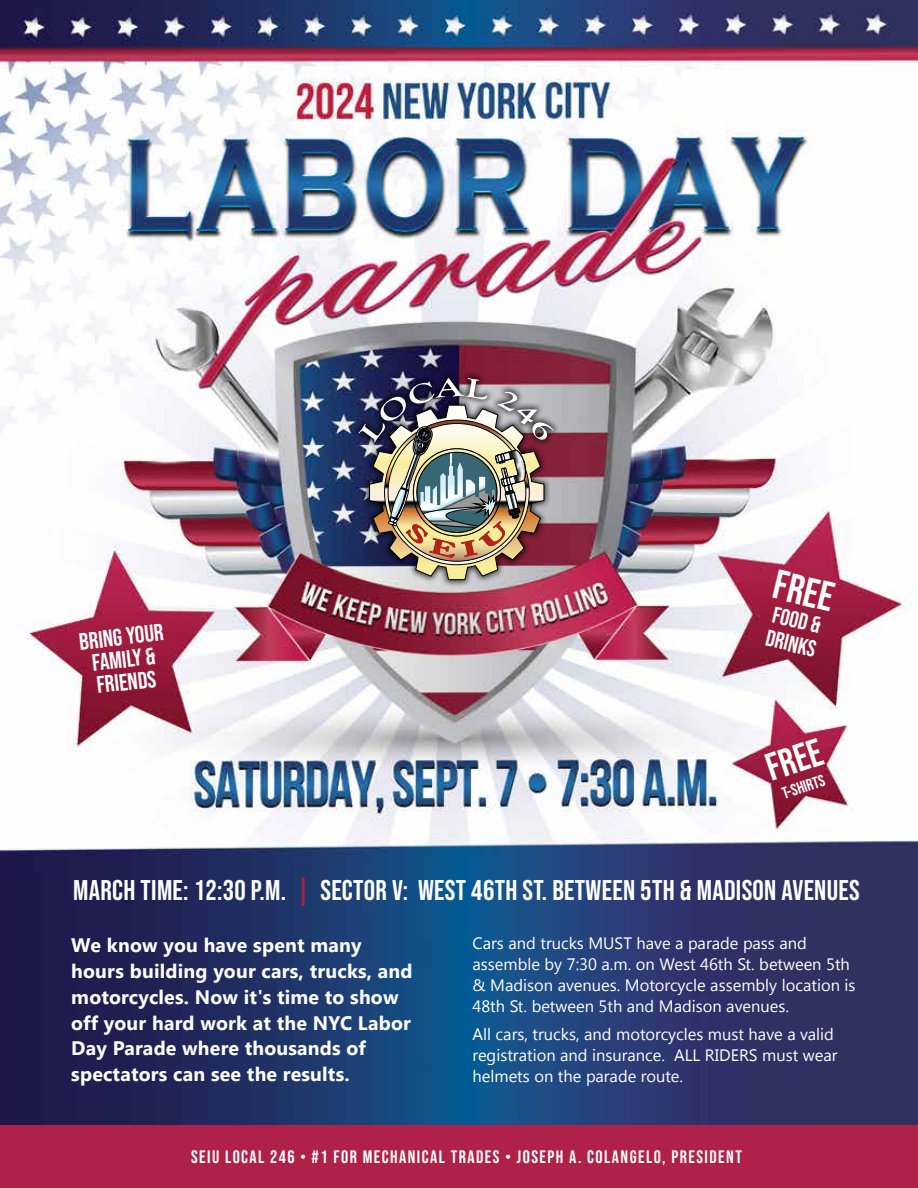
<style>
.page{position:relative;width:918px;height:1188px;background:#fff}
.page>*{position:absolute;margin:0;border:0;box-sizing:border-box;transform-origin:0 0}
.t1{font:41.25px "Bebas Neue";color:#fff}
.t2{font:38.85px "Bebas Neue";color:#fff}
.t3{font:28.5px "Bebas Neue";letter-spacing:.01em;color:#fff}
.t4{font:23.85px/22.6px "Bebas Neue";color:#fff;text-align:center}
.t5{font:23.1px/24px "Bebas Neue";color:#fff}
.t6{font:700 19.5px/26px "Khmer UI";letter-spacing:.01em;color:#fff}
.t7{font:18px "Bebas Neue";letter-spacing:.08em;color:#fff}
.t8{font:16.5px/21px "Khmer UI";color:#fff}
.t9{font:16.5px "Bebas Neue";color:#fff}
.s1{color:#af2149}
</style>
<div class="page">
<img style="left:0;top:0;width:918px;height:1125px">
<div style="left:351px;top:371px;width:210px;height:217px;background:#000;opacity:.75"></div>
<img style="left:358px;top:378px;width:195px;height:202px">
<div style="left:0;top:1125px;width:918px;height:63px;background:#af2149"></div>
<h3 class="t4" style="left:78px;top:630px;width:86px;rotate:-6deg">BRING YOUR<br>FAMILY &amp;<br>FRIENDS</h3>
<h1 class="t1" style="left:779px;top:561px;width:62px;rotate:13deg">FREE</h1>
<h3 class="t5" style="left:775px;top:602px;width:52px;rotate:14deg">FOOD &amp;<br>DRINKS</h3>
<h2 class="t2" style="left:761px;top:747px;width:59px;rotate:-18deg">FREE</h2>
<p class="t9" style="left:780px;top:785px;width:46px;rotate:-19deg">T-SHIRTS</p>
<h3 class="t3" style="left:73px;top:875px;width:788px">MARCH TIME: 12:30 P.M. <span class="s1">|</span> SECTOR V: WEST 46TH ST. BETWEEN 5TH &amp; MADISON AVENUES</h3>
<p class="t6" style="left:71px;top:932px;width:343px">We know you have spent many hours building your cars, trucks, and motorcycles. Now it's time to show off your hard work at the NYC Labor<br>Day Parade where thousands of spectators can see the results.</p>
<p class="t8" style="left:472px;top:933px;width:385px">Cars and trucks MUST have a parade pass and assemble by 7:30 a.m. on West 46th St. between 5th &amp; Madison avenues. Motorcycle assembly location is 48th St. between 5th and Madison avenues.</p>
<p class="t8" style="left:472px;top:1024px;width:366px">All cars, trucks, and motorcycles must have a valid registration and insurance. ALL RIDERS must wear helmets on the parade route.</p>
<p class="t7" style="left:191px;top:1147px;width:552px">SEIU LOCAL 246 • #1 FOR MECHANICAL TRADES • JOSEPH A. COLANGELO, PRESIDENT</p>
</div>
